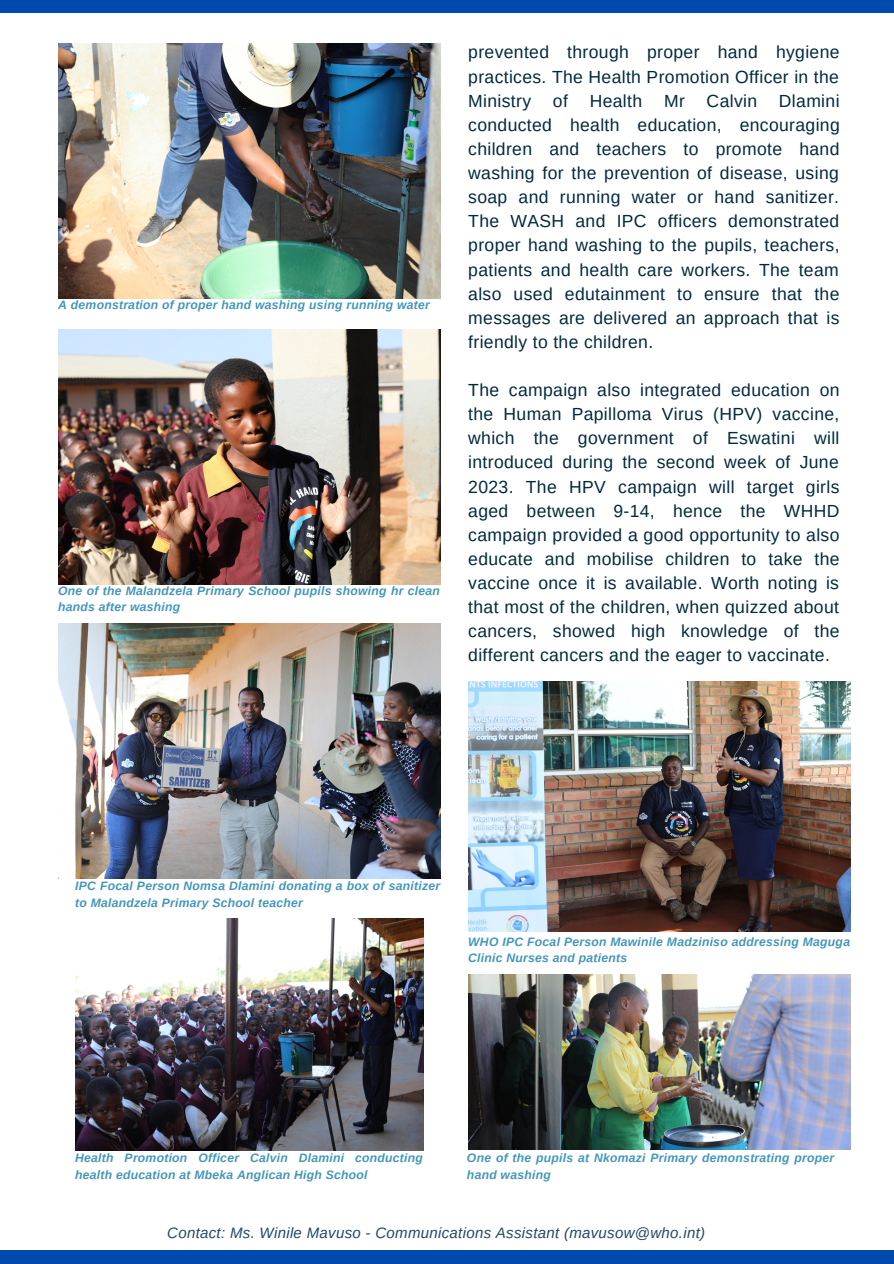
<style>
.page{position:relative;width:894px;height:1264px;background:#fff}
.page>*{position:absolute;margin:0;border:0;box-sizing:border-box;transform-origin:0 0}
.t1{font:17.55px/24.2px "Arimo";letter-spacing:.02em;color:#022a3d;text-align:justify}
.t2{font:italic 15px "Arimo";letter-spacing:.02em;color:#20486b}
.t3{font:italic 700 12.15px/16.2px "Arimo";letter-spacing:.02em;color:#4396ba}
</style>
<div class="page">
<div style="left:0;top:0;width:893px;height:12px;background:#004aad"></div>
<div style="left:0;top:1250px;width:893px;height:13px;background:#004aad"></div>
<img style="left:58px;top:329px;width:382px;height:255px">
<img style="left:58px;top:44px;width:382px;height:254px">
<img style="left:58px;top:623px;width:382px;height:255px">
<img style="left:468px;top:681px;width:382px;height:251px">
<img style="left:75px;top:918px;width:348px;height:232px">
<img style="left:468px;top:974px;width:382px;height:176px">
<p class="t3" style="left:58px;top:297px;width:373px">A demonstration of proper hand washing using running water</p>
<p class="t3" style="left:58px;top:583px;width:383px">One of the Malandzela Primary School pupils showing hr clean hands after washing</p>
<p class="t1" style="left:468px;top:40px;width:373px">prevented through proper hand hygiene practices. The Health Promotion Officer in the Ministry of Health Mr Calvin Dlamini conducted health education, encouraging children and teachers to promote hand washing for the prevention of disease, using soap and running water or hand sanitizer.<br>The WASH and IPC officers demonstrated proper hand washing to the pupils, teachers, patients and health care workers. The team also used edutainment to ensure that the messages are delivered an approach that is friendly to the children.</p>
<p class="t1" style="left:468px;top:378px;width:373px">The campaign also integrated education on the Human Papilloma Virus (HPV) vaccine, which the government of Eswatini will introduced during the second week of June 2023. The HPV campaign will target girls aged between 9-14, hence the WHHD campaign provided a good opportunity to also educate and mobilise children to take the vaccine once it is available. Worth noting is that most of the children, when quizzed about cancers, showed high knowledge of the different cancers and the eager to vaccinate.</p>
<p class="t3" style="left:75px;top:878px;width:366px">IPC Focal Person Nomsa Dlamini donating a box of sanitizer to Malandzela Primary School teacher</p>
<p class="t3" style="left:468px;top:933px;width:383px">WHO IPC Focal Person Mawinile Madziniso addressing Maguga<br>Clinic Nurses and patients</p>
<p class="t3" style="left:75px;top:1150px;width:349px">Health Promotion Officer Calvin Dlamini conducting health education at Mbeka Anglican High School</p>
<p class="t3" style="left:467px;top:1150px;width:368px">One of the pupils at Nkomazi Primary demonstrating proper hand washing</p>
<p class="t2" style="left:167px;top:1224px;width:539px">Contact: Ms. Winile Mavuso - Communications Assistant (mavusow@who.int)</p>
</div>
